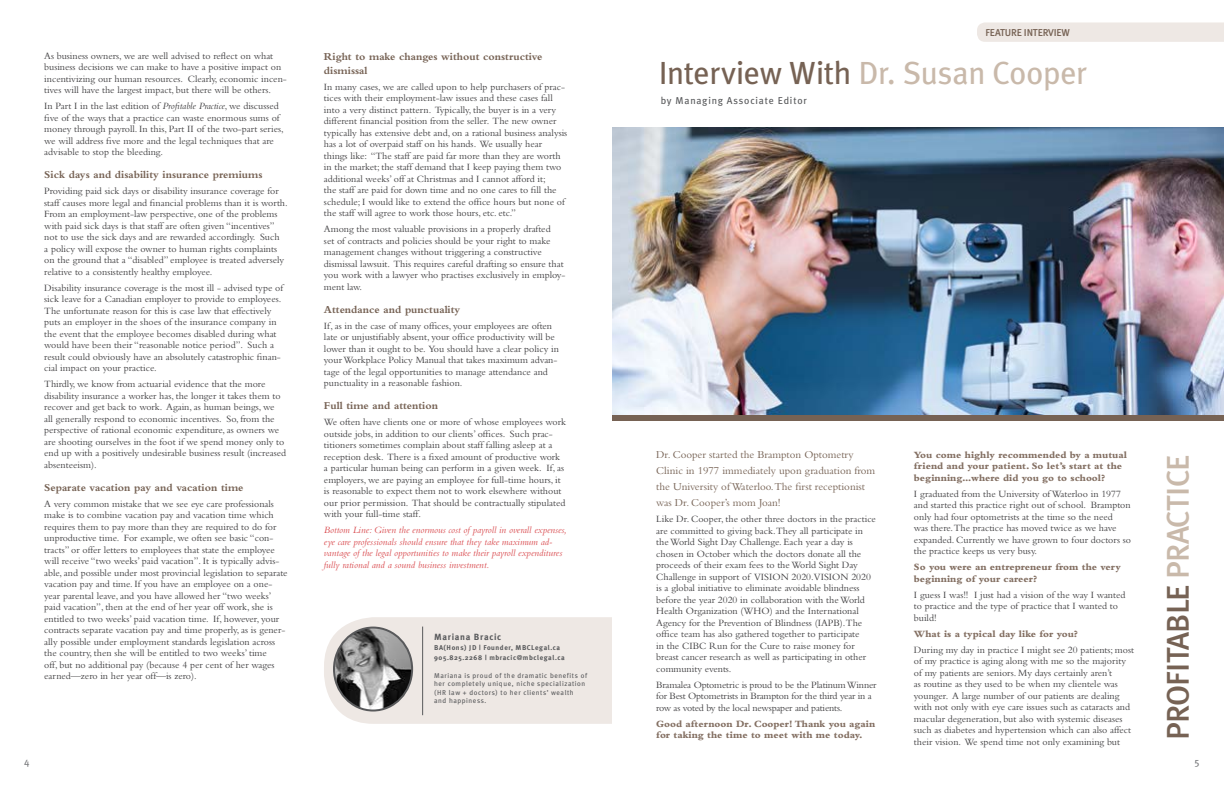
<style>
.page{position:relative;width:1224px;height:792px;background:#fff}
.page>*{position:absolute;margin:0;border:0;box-sizing:border-box;transform-origin:0 0}
.t1{font:32px "Meta Plus";letter-spacing:-.01em;color:#c9b9aa}
.t2{font:500 31.4px "Meta Plus";letter-spacing:-.025em;color:#766254}
.t3{font:700 11px/14px "Bembo";color:#766254}
.t4{font:11px/16px "Bembo";color:#766254}
.t5{font:10px/11.5px "Bembo";color:#414042}
.t6{font:800 10px/11.5px "Bembo";color:#836f62}
.t7{font:italic 10px/11.5px "Bembo";color:#da4e52}
.t8{font:10px/11.5px "Bembo";letter-spacing:-.02em;color:#414042}
.t9{font:10px "Meta Plus";letter-spacing:.08em;color:#58595b}
.t10{font:500 10px "Meta Plus";letter-spacing:-.02em;color:#766254}
.t11{font:10px "Meta Plus";color:#77787b}
.t12{font:700 9px "Meta Plus";letter-spacing:.08em;color:#58595b}
.t13{font:7px/8.4px "Meta Plus";letter-spacing:.08em;color:#58595b}
.t14{font:700 7px/10px "Meta Plus";letter-spacing:.08em;color:#58595b}
.s1{font-style:italic}
.s2{color:#766254}
.s3{color:#c9b9aa}
</style>
<div class="page">
<div style="left:324px;top:617px;width:288px;height:107px;background:#eee8e4"></div>
<img style="left:334px;top:628px;width:78px;height:83px">
<div style="left:333px;top:627px;width:80px;height:85px;border:2px solid #58595b;border-radius:50%"></div>
<hr style="left:422px;top:627px;width:1px;height:88px;background:#58595b">
<div style="left:977px;top:22px;width:247px;height:20px;background:#eee8e4"></div>
<div style="left:613px;top:406px;width:611px;height:15px;background:#766254"></div>
<img style="left:613px;top:128px;width:611px;height:287px">
<p class="t5" style="left:44px;top:50px;width:244px">As business owners, we are well advised to reflect on what business decisions we can make to have a positive impact on incentivizing our human resources. Clearly, economic incen&shy;tives will have the largest impact, but there will be others.</p>
<p class="t5" style="left:44px;top:100px;width:241px">In Part I in the last edition of <span class="s1">Profitable Practice</span>, we discussed five of the ways that a practice can waste enormous sums of money through payroll. In this, Part II of the two-part series, we will address five more and the legal techniques that are advisable to stop the bleeding.</p>
<p class="t3" style="left:44px;top:168px;width:220px">Sick days and disability insurance premiums</p>
<p class="t5" style="left:44px;top:185px;width:245px">Providing paid sick days or disability insurance coverage for staff causes more legal and financial problems than it is worth.<br>From an employment-law perspective, one of the problems with paid sick days is that staff are often given “incentives” not to use the sick days and are rewarded accordingly. Such<br>a policy will expose the owner to human rights complaints on the ground that a “disabled” employee is treated adversely relative to a consistently healthy employee.</p>
<p class="t5" style="left:44px;top:282px;width:240px">Disability insurance coverage is the most ill - advised type of sick leave for a Canadian employer to provide to employees.<br>The unfortunate reason for this is case law that effectively puts an employer in the shoes of the insurance company in the event that the employee becomes disabled during what would have been their “reasonable notice period”. Such a result could obviously have an absolutely catastrophic finan&shy;cial impact on your practice.</p>
<p class="t5" style="left:44px;top:378px;width:243px">Thirdly, we know from actuarial evidence that the more disability insurance a worker has, the longer it takes them to recover and get back to work. Again, as human beings, we<br>all generally respond to economic incentives. So, from the perspective of rational economic expenditure, as owners we are shooting ourselves in the foot if we spend money only to end up with a positively undesirable business result (increased absenteeism).</p>
<p class="t3" style="left:44px;top:480px;width:201px">Separate vacation pay and vacation time</p>
<p class="t5" style="left:44px;top:498px;width:245px">A very common mistake that we see eye care professionals make is to combine vacation pay and vacation time which requires them to pay more than they are required to do for unproductive time. For example, we often see basic “con&shy;tracts” or offer letters to employees that state the employee will receive “two weeks’ paid vacation”. It is typically advis&shy;able, and possible under most provincial legislation to separate vacation pay and time. If you have an employee on a one&shy;year parental leave, and you have allowed her “two weeks’ paid vacation”, then at the end of her year off work, she is entitled to two weeks’ paid vacation time. If, however, your contracts separate vacation pay and time properly, as is gener&shy;ally possible under employment standards legislation across the country, then she will be entitled to two weeks’ time<br>off, but no additional pay (because 4 per cent of her wages earned—zero in her year off—is zero).</p>
<p class="t3" style="left:324px;top:49px;width:220px">Right to make changes without constructive dismissal</p>
<p class="t5" style="left:324px;top:80px;width:245px">In many cases, we are called upon to help purchasers of prac&shy;tices with their employment-law issues and these cases fall into a very distinct pattern. Typically, the buyer is in a very different financial position from the seller. The new owner typically has extensive debt and, on a rational business analysis has a lot of overpaid staff on his hands. We usually hear things like: “The staff are paid far more than they are worth in the market; the staff demand that I keep paying them two additional weeks’ off at Christmas and I cannot afford it;<br>the staff are paid for down time and no one cares to fill the schedule; I would like to extend the office hours but none of the staff will agree to work those hours, etc. etc.”</p>
<p class="t5" style="left:324px;top:223px;width:243px">Among the most valuable provisions in a properly drafted<br>set of contracts and policies should be your right to make management changes without triggering a constructive dismissal lawsuit. This requires careful drafting so ensure that you work with a lawyer who practises exclusively in employ&shy;ment law.</p>
<p class="t3" style="left:324px;top:302px;width:138px">Attendance and punctuality</p>
<p class="t5" style="left:324px;top:319px;width:237px">If, as in the case of many offices, your employees are often late or unjustifiably absent, your office productivity will be lower than it ought to be. You should have a clear policy in your Workplace Policy Manual that takes maximum advan&shy;tage of the legal opportunities to manage attendance and punctuality in a reasonable fashion.</p>
<p class="t3" style="left:324px;top:399px;width:116px">Full time and attention</p>
<p class="t5" style="left:324px;top:416px;width:244px">We often have clients one or more of whose employees work outside jobs, in addition to our clients’ offices. Such prac&shy;titioners sometimes complain about staff falling asleep at a reception desk. There is a fixed amount of productive work a particular human being can perform in a given week. If, as employers, we are paying an employee for full-time hours, it is reasonable to expect them not to work elsewhere without our prior permission. That should be contractually stipulated with your full-time staff.</p>
<p class="t7" style="left:324px;top:524px;width:244px">Bottom Line: Given the enormous cost of payroll in overall expenses, eye care professionals should ensure that they take maximum ad&shy;vantage of the legal opportunities to make their payroll expenditures fully rational and a sound business investment.</p>
<p class="t12" style="left:434px;top:632px;width:69px">Mariana Bracic</p>
<p class="t14" style="left:434px;top:643px;width:132px">BA(Hons) JD | Founder, MBCLegal.ca<br>905.825.2268 | mbracic@mbclegal.ca</p>
<p class="t13" style="left:434px;top:671px;width:154px">Mariana is proud of the dramatic benefits of her completely unique, niche specialization (HR law + doctors) to her clients’ wealth and happiness.</p>
<p class="t10" style="left:986px;top:27px;width:86px">FEATURE INTERVIEW</p>
<h1 class="t1" style="left:659px;top:54px;width:430px"><span class="s2">Interview With</span> Dr. Susan Cooper</h1>
<p class="t9" style="left:661px;top:94px;width:148px">by Managing Associate Editor</p>
<p class="t4" style="left:656px;top:447px;width:221px">Dr. Cooper started the Brampton Optometry Clinic in 1977 immediately upon graduation from the University of Waterloo.The first receptionist was Dr. Cooper’s mom Joan!</p>
<p class="t5" style="left:656px;top:513px;width:221px">Like Dr. Cooper, the other three doctors in the practice are committed to giving back.They all participate in the World Sight Day Challenge. Each year a day is chosen in October which the doctors donate all the proceeds of their exam fees to the World Sight Day Challenge in support of VISION 2020.VISION 2020 is a global initiative to eliminate avoidable blindness before the year 2020 in collaboration with the World Health Organization (WHO) and the International Agency for the Prevention of Blindness (IAPB).The office team has also gathered together to participate<br>in the CIBC Run for the Cure to raise money for breast cancer research as well as participating in other community events.</p>
<p class="t8" style="left:656px;top:679px;width:222px">Bramalea Optometric is proud to be the Platinum Winner for Best Optometrists in Brampton for the third year in a row as voted by the local newspaper and patients.</p>
<p class="t6" style="left:656px;top:718px;width:221px">Good afternoon Dr. Cooper! Thank you again for taking the time to meet with me today.</p>
<p class="t6" style="left:914px;top:449px;width:215px">You come highly recommended by a mutual friend and your patient. So let’s start at the beginning…where did you go to school?</p>
<p class="t5" style="left:914px;top:488px;width:219px">I graduated from the University of Waterloo in 1977 and started this practice right out of school. Brampton only had four optometrists at the time so the need<br>was there.The practice has moved twice as we have expanded. Currently we have grown to four doctors so the practice keeps us very busy.</p>
<p class="t6" style="left:914px;top:561px;width:208px">So you were an entrepreneur from the very beginning of your career?</p>
<p class="t5" style="left:914px;top:589px;width:213px">I guess I was!! I just had a vision of the way I wanted to practice and the type of practice that I wanted to build!</p>
<p class="t6" style="left:914px;top:628px;width:166px">What is a typical day like for you?</p>
<p class="t5" style="left:914px;top:644px;width:222px">During my day in practice I might see 20 patients; most of my practice is aging along with me so the majority of my patients are seniors. My days certainly aren’t<br>as routine as they used to be when my clientele was younger. A large number of our patients are dealing with not only with eye care issues such as cataracts and macular degeneration, but also with systemic diseases such as diabetes and hypertension which can also affect their vision. We spend time not only examining but</p>
<h2 class="t2" style="left:1160px;top:740px;width:287px;rotate:-90deg">PROFITABLE <span class="s3">PRACTICE</span></h2>
<p class="t11" style="left:24px;top:755px;width:7px">4</p>
<p class="t11" style="left:1194px;top:755px;width:7px">5</p>
</div>
